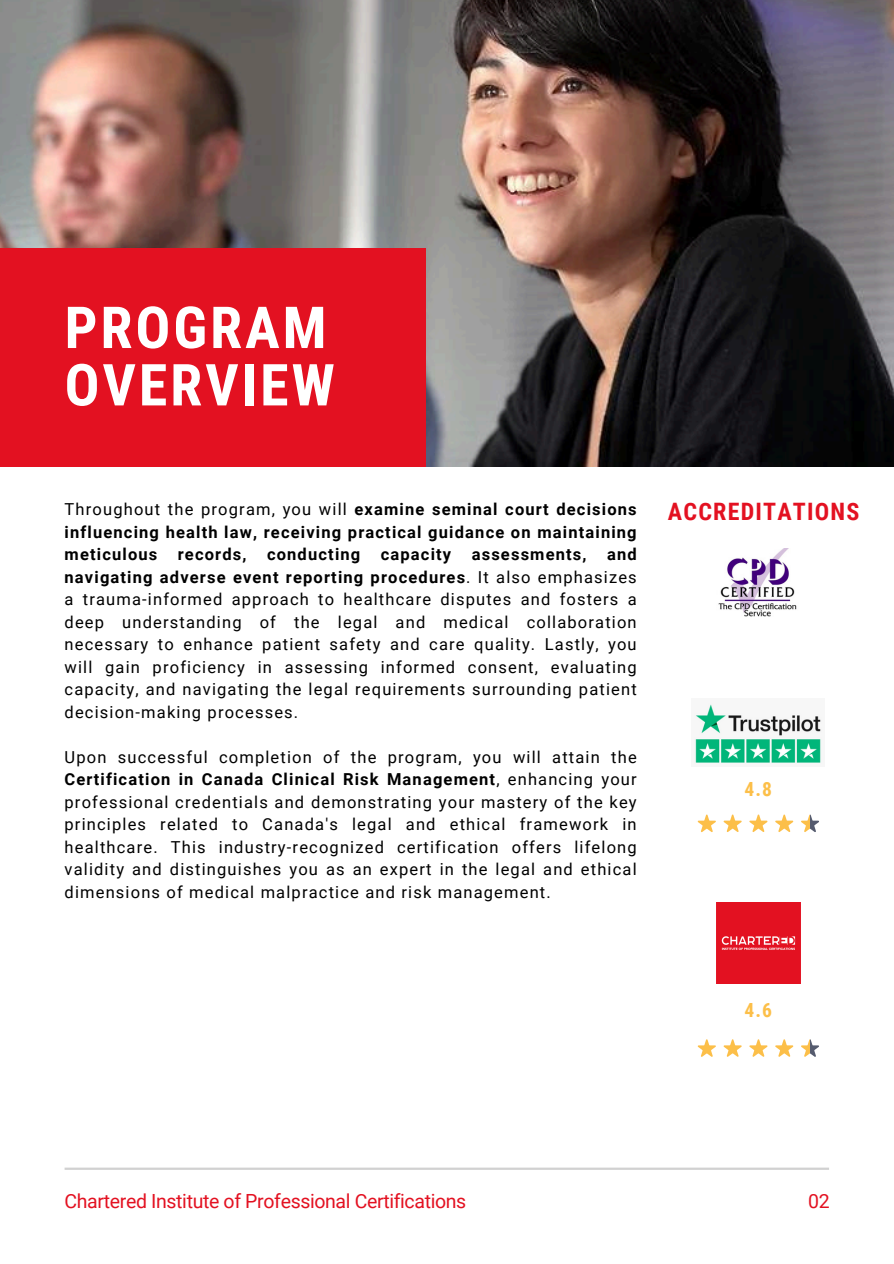
<style>
.page{position:relative;width:894px;height:1264px;background:#fff}
.page>*{position:absolute;margin:0;border:0;box-sizing:border-box;transform-origin:0 0}
.t1{font:700 57.9px/57.3px "Roboto Condensed";letter-spacing:.05em;color:#fff}
.t2{font:700 24px "Roboto Condensed";letter-spacing:.05em;color:#e31121}
.t3{font:19.5px "Roboto";letter-spacing:-.015em;color:#e31121}
.t4{font:700 19.5px "Roboto Condensed";color:#fcbf49}
.t5{font:16.5px/22.5px "Roboto";letter-spacing:.07em;color:#000;text-align:justify}
.s1{font-weight:700}
</style>
<div class="page">
<img style="left:0;top:0;width:893px;height:466px">
<div style="left:0;top:248px;width:425px;height:218px;background:#e31121"></div>
<hr style="left:65px;top:1167px;width:763px;height:2px;background:#d1d1d1">
<img style="left:695px;top:704px;width:126px;height:59px">
<img style="left:716px;top:902px;width:84px;height:81px">
<svg style="left:697px;top:814px;width:122px;height:18px"></svg>
<svg style="left:697px;top:1039px;width:122px;height:17px"></svg>
<img style="left:718px;top:548px;width:79px;height:69px">
<p class="t1" style="left:65px;top:299px;width:272px">PROGRAM<br>OVERVIEW</p>
<h1 class="t5" style="left:65px;top:498px;width:573px">Throughout the program, you will <span class="s1">examine seminal court decisions influencing health law, receiving practical guidance on maintaining meticulous records, conducting capacity assessments, and navigating adverse event reporting procedures</span>. It also emphasizes a trauma-informed approach to healthcare disputes and fosters a deep understanding of the legal and medical collaboration necessary to enhance patient safety and care quality. Lastly, you will gain proficiency in assessing informed consent, evaluating capacity, and navigating the legal requirements surrounding patient decision-making processes.</h1>
<p class="t5" style="left:65px;top:746px;width:573px">Upon successful completion of the program, you will attain the <span class="s1">Certification in Canada Clinical Risk Management</span>, enhancing your professional credentials and demonstrating your mastery of the key principles related to Canada's legal and ethical framework in healthcare. This industry-recognized certification offers lifelong validity and distinguishes you as an expert in the legal and ethical dimensions of medical malpractice and risk management.</p>
<h3 class="t2" style="left:667px;top:497px;width:193px">ACCREDITATIONS</h3>
<p class="t4" style="left:744px;top:777px;width:29px">4.8</p>
<p class="t4" style="left:744px;top:998px;width:29px">4.6</p>
<p class="t3" style="left:65px;top:1189px;width:403px">Chartered Institute of Professional Certifications</p>
<h2 class="t3" style="left:808px;top:1189px;width:23px">02</h2>
</div>
